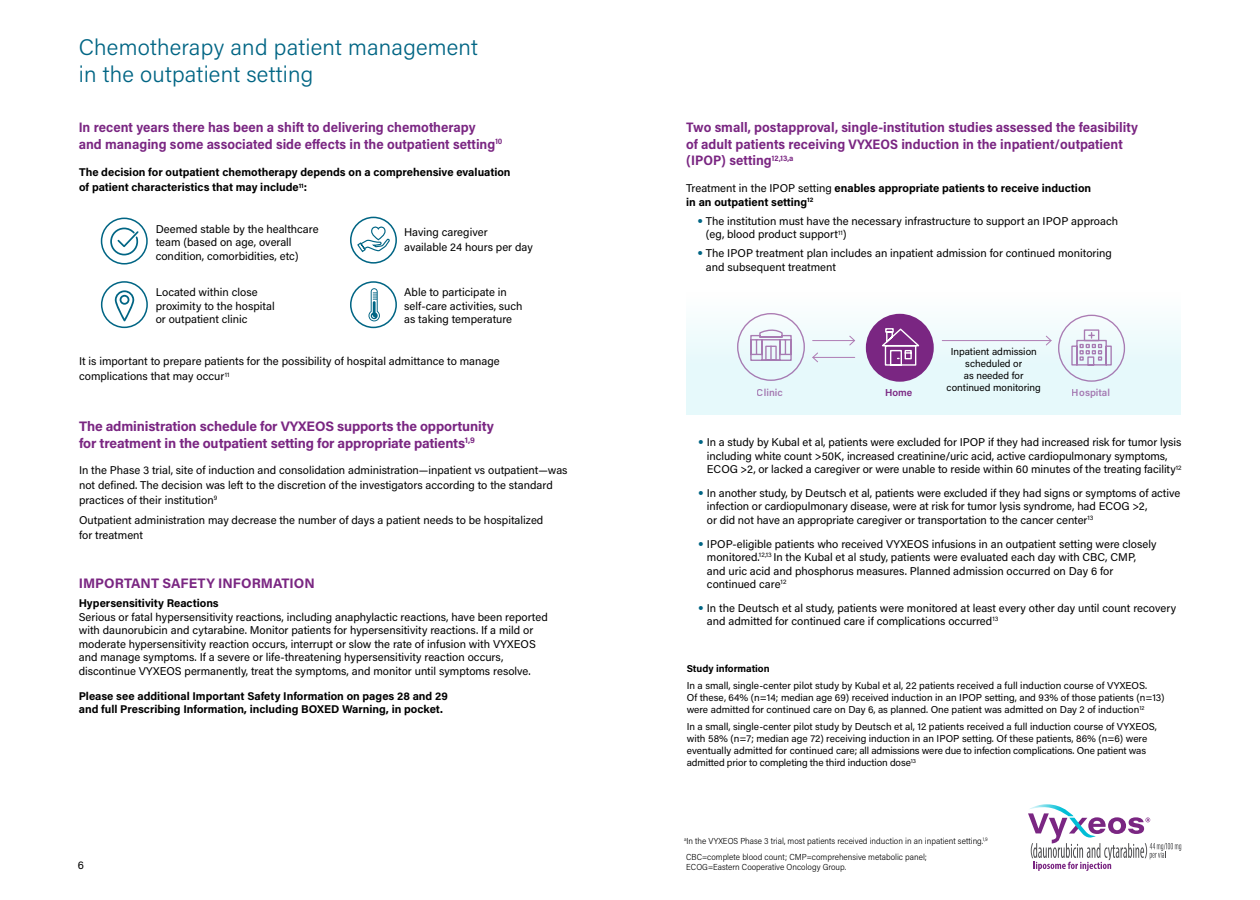
<style>
.page{position:relative;width:1260px;height:900px;background:#fff}
.page>*{position:absolute;margin:0;border:0;box-sizing:border-box;transform-origin:0 0}
.t1{font:300 22.5px/27px "Acumin Pro";letter-spacing:.01em;color:#006584}
.t2{font:700 13.75px/16.5px "Acumin Pro Semi Cond";color:#7a2682}
.t3{font:700 13.75px/16.5px "Acumin Pro";letter-spacing:-.01em;color:#7a2682}
.t4{font:11.25px/13.5px "Acumin Pro";color:#000}
.t5{font:700 11.25px/13.5px "Acumin Pro";color:#000}
.t6{font:10px/12px "Acumin Pro";color:#000}
.t7{font:600 10px "Acumin Pro";color:#7a2682}
.t8{font:700 10px "Acumin Pro";letter-spacing:-.005em;color:#000}
.t9{font:300 8.75px/15.2px "Acumin Pro Semi Cond";color:#000}
.s1{font-weight:400}
.s2{font-family:"Helvetica Neue LT Std";color:#006584}
</style>
<div class="page">
<svg style="left:1028px;top:804px;width:153px;height:67px"></svg>
<div style="left:686px;top:292px;width:495px;height:123px;background:linear-gradient(to bottom,#fbfdfe,#e0f8fa)"></div>
<div style="left:350px;top:217px;width:47px;height:47px;border:2px solid #006584;border-radius:50%"></div>
<div style="left:101px;top:281px;width:47px;height:47px;border:2px solid #006584;border-radius:50%"></div>
<div style="left:101px;top:218px;width:47px;height:47px;border:2px solid #006584;border-radius:50%"></div>
<div style="left:350px;top:281px;width:47px;height:47px;border:2px solid #006584;border-radius:50%"></div>
<svg style="left:115px;top:290px;width:19px;height:31px"></svg>
<svg style="left:356px;top:226px;width:34px;height:27px"></svg>
<svg style="left:369px;top:288px;width:11px;height:33px"></svg>
<svg style="left:110px;top:227px;width:29px;height:29px"></svg>
<div style="left:866px;top:314px;width:68px;height:68px;background:#7a2682;border-radius:50%"></div>
<svg style="left:882px;top:328px;width:38px;height:38px"></svg>
<svg style="left:737px;top:313px;width:68px;height:68px"></svg>
<hr style="left:813px;top:340px;width:42px;height:1px;background:#af7db4">
<svg style="left:848px;top:335px;width:8px;height:11px"></svg>
<hr style="left:813px;top:357px;width:42px;height:1px;background:#af7db4">
<svg style="left:811px;top:352px;width:8px;height:11px"></svg>
<hr style="left:942px;top:340px;width:109px;height:1px;background:#af7db4">
<svg style="left:1045px;top:335px;width:7px;height:11px"></svg>
<svg style="left:1058px;top:315px;width:67px;height:67px"></svg>
<h1 class="t1" style="left:79px;top:33px;width:401px">Chemotherapy and patient management in the outpatient setting</h1>
<p class="t2" style="left:79px;top:119px;width:425px">In recent years there has been a shift to delivering chemotherapy<br>and managing some associated side effects in the outpatient setting<sup>10</sup></p>
<p class="t5" style="left:79px;top:165px;width:433px;line-height:15px">The decision for outpatient chemotherapy depends on a comprehensive evaluation of patient characteristics that may include<sup>11</sup>:</p>
<p class="t4" style="left:156px;top:221px;width:164px">Deemed stable by the healthcare team (based on age, overall condition, comorbidities, etc)</p>
<p class="t4" style="left:404px;top:224px;width:130px;line-height:15px">Having caregiver available 24 hours per day</p>
<p class="t4" style="left:156px;top:285px;width:121px">Located within close proximity to the hospital or outpatient clinic</p>
<p class="t4" style="left:404px;top:285px;width:120px">Able to participate in self-care activities, such as taking temperature</p>
<p class="t4" style="left:79px;top:353px;width:422px;line-height:15px">It is important to prepare patients for the possibility of hospital admittance to manage complications that may occur<sup>11</sup></p>
<p class="t3" style="left:79px;top:417px;width:416px">The administration schedule for VYXEOS supports the opportunity for treatment in the outpatient setting for appropriate patients<sup>1,9</sup></p>
<p class="t4" style="left:79px;top:462px;width:490px;line-height:15px">In the Phase 3 trial, site of induction and consolidation administration—inpatient vs outpatient—was not defined. The decision was left to the discretion of the investigators according to the standard practices of their institution<sup>9</sup></p>
<p class="t4" style="left:79px;top:513px;width:466px;line-height:15px">Outpatient administration may decrease the number of days a patient needs to be hospitalized for treatment</p>
<p class="t3" style="left:79px;top:575px;width:237px">IMPORTANT SAFETY INFORMATION</p>
<p class="t5" style="left:79px;top:596px;width:141px">Hypersensitivity Reactions</p>
<p class="t4" style="left:79px;top:610px;width:471px">Serious or fatal hypersensitivity reactions, including anaphylactic reactions, have been reported with daunorubicin and cytarabine. Monitor patients for hypersensitivity reactions. If a mild or moderate hypersensitivity reaction occurs, interrupt or slow the rate of infusion with VYXEOS and manage symptoms. If a severe or life-threatening hypersensitivity reaction occurs, discontinue VYXEOS permanently, treat the symptoms, and monitor until symptoms resolve.</p>
<p class="t5" style="left:79px;top:689px;width:371px">Please see additional Important Safety Information on pages 28 and 29 and full Prescribing Information, including BOXED Warning, in pocket.</p>
<p class="t4" style="left:78px;top:858px;width:8px">6</p>
<p class="t2" style="left:686px;top:119px;width:453px">Two small, postapproval, single-institution studies assessed the feasibility of adult patients receiving VYXEOS induction in the inpatient/outpatient (IPOP) setting<sup>12,13,a</sup></p>
<p class="t5" style="left:686px;top:181px;width:406px"><span class="s1">Treatment in the IPOP setting</span> enables appropriate patients to receive induction in an outpatient setting<sup>12</sup></p>
<p class="t4" style="left:706px;top:214px;width:414px;text-indent:-8px"><span class="s2">•</span> The institution must have the necessary infrastructure to support an IPOP approach (eg, blood product support<sup>11</sup>)</p>
<p class="t4" style="left:706px;top:246px;width:407px;text-indent:-8px"><span class="s2">•</span> The IPOP treatment plan includes an inpatient admission for continued monitoring and subsequent treatment</p>
<p class="t6" style="left:947px;top:345px;width:96px;text-align:center">Inpatient admission scheduled or<br>as needed for continued monitoring</p>
<p class="t7" style="left:757px;top:385px;width:27px">Clinic</p>
<p class="t7" style="left:885px;top:385px;width:29px">Home</p>
<p class="t7" style="left:1072px;top:385px;width:40px">Hospital</p>
<p class="t4" style="left:707px;top:435px;width:476px;text-indent:-9px"><span class="s2">•</span> In a study by Kubal et al, patients were excluded for IPOP if they had increased risk for tumor lysis including white count &gt;50K, increased creatinine/uric acid, active cardiopulmonary symptoms,<br>ECOG &gt;2, or lacked a caregiver or were unable to reside within 60 minutes of the treating facility<sup>12</sup></p>
<p class="t4" style="left:707px;top:486px;width:475px;text-indent:-9px"><span class="s2">•</span> In another study, by Deutsch et al, patients were excluded if they had signs or symptoms of active infection or cardiopulmonary disease, were at risk for tumor lysis syndrome, had ECOG &gt;2,<br>or did not have an appropriate caregiver or transportation to the cancer center<sup>13</sup></p>
<p class="t4" style="left:707px;top:536px;width:451px;text-indent:-9px"><span class="s2">•</span> IPOP-eligible patients who received VYXEOS infusions in an outpatient setting were closely monitored.<sup>12,13</sup> In the Kubal et al study, patients were evaluated each day with CBC, CMP, and uric acid and phosphorus measures. Planned admission occurred on Day 6 for continued care<sup>12</sup></p>
<p class="t4" style="left:707px;top:601px;width:471px;text-indent:-9px"><span class="s2">•</span> In the Deutsch et al study, patients were monitored at least every other day until count recovery and admitted for continued care if complications occurred<sup>13</sup></p>
<p class="t8" style="left:687px;top:661px;width:84px">Study information</p>
<p class="t6" style="left:687px;top:679px;width:479px">In a small, single-center pilot study by Kubal et al, 22 patients received a full induction course of VYXEOS.<br>Of these, 64% (n=14; median age 69) received induction in an IPOP setting, and 93% of those patients (n=13) were admitted for continued care on Day 6, as planned. One patient was admitted on Day 2 of induction<sup>12</sup></p>
<p class="t6" style="left:687px;top:720px;width:472px">In a small, single-center pilot study by Deutsch et al, 12 patients received a full induction course of VYXEOS, with 58% (n=7; median age 72) receiving induction in an IPOP setting. Of these patients, 86% (n=6) were eventually admitted for continued care; all admissions were due to infection complications. One patient was admitted prior to completing the third induction dose<sup>13</sup></p>
<p class="t9" style="left:684px;top:833px;width:305px"><sup>a</sup>In the VYXEOS Phase 3 trial, most patients received induction in an inpatient setting.<sup>1,9<br></sup>CBC=complete blood count; CMP=comprehensive metabolic panel;</p>
<p class="t9" style="left:686px;top:859px;width:161px">ECOG=Eastern Cooperative Oncology Group.</p>
</div>
